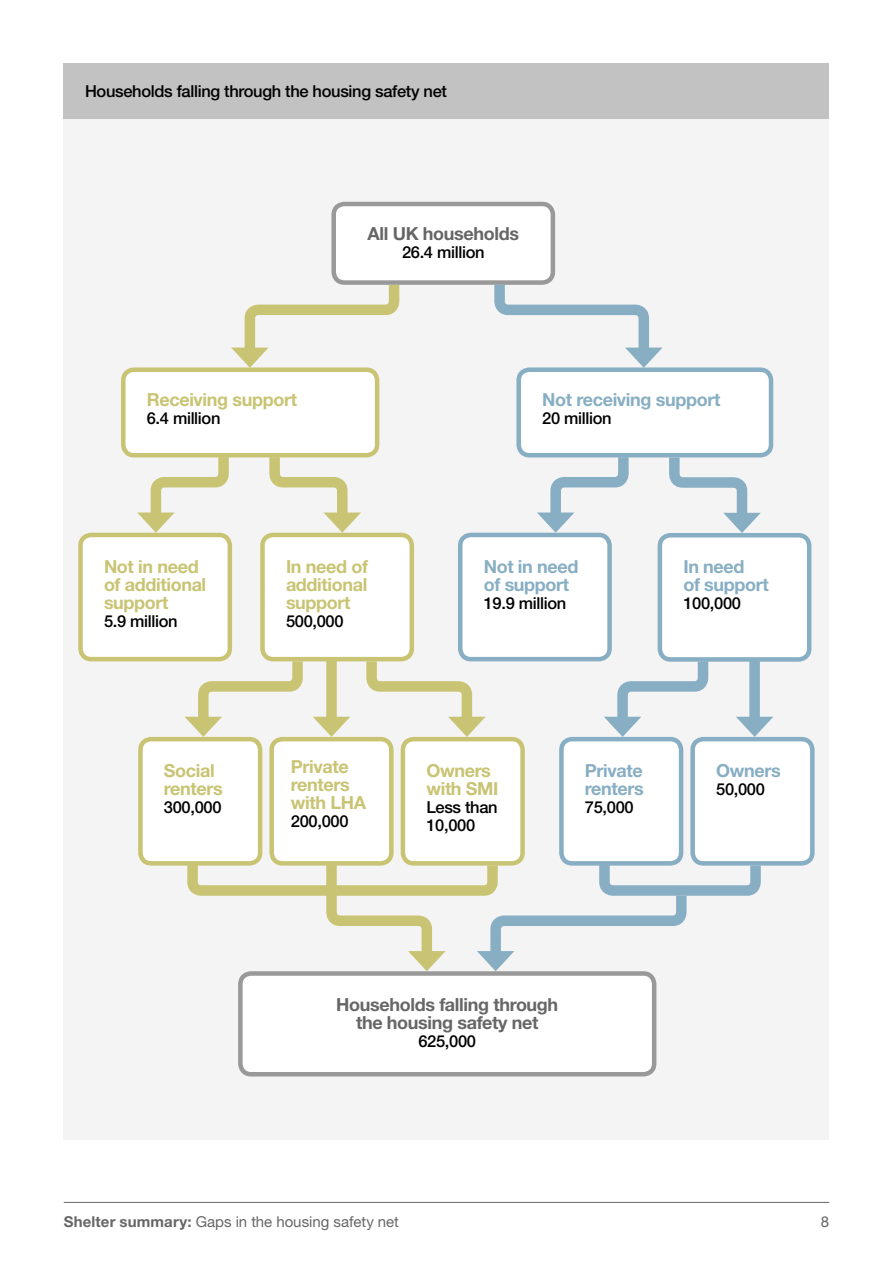
<style>
.page{position:relative;width:893px;height:1263px;background:#fff}
.page>*{position:absolute;margin:0;border:0;box-sizing:border-box;transform-origin:0 0}
.t1{font:700 18px/18px "Helvetica Neue LT Pro";letter-spacing:-.02em;color:#c9c473}
.t2{font:700 18px/18px "Helvetica Neue LT Pro";letter-spacing:-.02em;color:#87aec3}
.t3{font:700 18px/18px "Helvetica Neue LT Pro";letter-spacing:-.02em;color:#666;text-align:center}
.t4{font:500 16.5px/18px "Helvetica Neue LT Pro";letter-spacing:-.02em;color:#000}
.t5{font:15px "Helvetica Neue LT Pro";color:#666}
.s1{font-weight:700}
</style>
<div class="page">
<hr style="left:64px;top:1202px;width:765px;height:1px;background:#666">
<div style="left:64px;top:64px;width:765px;height:1076px;background:#f4f4f5"></div>
<div style="left:64px;top:64px;width:765px;height:55px;background:#c2c2c2"></div>
<div style="left:334px;top:204px;width:219px;height:79px;background:#fff;border-radius:11px"></div>
<div style="left:331px;top:202px;width:224px;height:83px;border:4px solid #999;border-radius:11px"></div>
<div style="left:123px;top:370px;width:254px;height:85px;background:#fff;border-radius:11px"></div>
<div style="left:121px;top:367px;width:258px;height:90px;border:4px solid #c9c473;border-radius:11px"></div>
<div style="left:80px;top:535px;width:150px;height:124px;background:#fff;border-radius:11px"></div>
<div style="left:78px;top:533px;width:154px;height:128px;border:4px solid #c9c473;border-radius:11px"></div>
<div style="left:262px;top:535px;width:150px;height:124px;background:#fff;border-radius:11px"></div>
<div style="left:260px;top:533px;width:154px;height:128px;border:4px solid #c9c473;border-radius:11px"></div>
<div style="left:140px;top:739px;width:120px;height:124px;background:#fff;border-radius:11px"></div>
<div style="left:138px;top:737px;width:124px;height:128px;border:4px solid #c9c473;border-radius:11px"></div>
<div style="left:272px;top:739px;width:119px;height:124px;background:#fff;border-radius:11px"></div>
<div style="left:269px;top:737px;width:125px;height:128px;border:4px solid #c9c473;border-radius:11px"></div>
<div style="left:561px;top:739px;width:120px;height:124px;background:#fff;border-radius:11px"></div>
<div style="left:559px;top:737px;width:124px;height:128px;border:4px solid #87aec3;border-radius:11px"></div>
<div style="left:403px;top:739px;width:120px;height:124px;background:#fff;border-radius:11px"></div>
<div style="left:401px;top:737px;width:124px;height:128px;border:4px solid #c9c473;border-radius:11px"></div>
<div style="left:693px;top:739px;width:119px;height:124px;background:#fff;border-radius:11px"></div>
<div style="left:690px;top:737px;width:125px;height:128px;border:4px solid #87aec3;border-radius:11px"></div>
<div style="left:460px;top:535px;width:150px;height:124px;background:#fff;border-radius:11px"></div>
<div style="left:458px;top:533px;width:154px;height:128px;border:4px solid #87aec3;border-radius:11px"></div>
<div style="left:660px;top:535px;width:149px;height:124px;background:#fff;border-radius:11px"></div>
<div style="left:658px;top:533px;width:153px;height:129px;border:4px solid #87aec3;border-radius:11px"></div>
<div style="left:519px;top:370px;width:252px;height:85px;background:#fff;border-radius:11px"></div>
<div style="left:516px;top:367px;width:257px;height:90px;border:4px solid #87aec3;border-radius:11px"></div>
<div style="left:240px;top:973px;width:414px;height:101px;background:#fff;border-radius:11px"></div>
<div style="left:238px;top:971px;width:418px;height:105px;border:4px solid #999;border-radius:11px"></div>
<svg style="left:231px;top:274px;width:174px;height:94px"></svg>
<svg style="left:489px;top:274px;width:173px;height:94px"></svg>
<svg style="left:137px;top:452px;width:97px;height:81px"></svg>
<svg style="left:537px;top:452px;width:97px;height:81px"></svg>
<svg style="left:264px;top:452px;width:97px;height:81px"></svg>
<svg style="left:361px;top:651px;width:125px;height:86px"></svg>
<svg style="left:664px;top:452px;width:97px;height:81px"></svg>
<svg style="left:604px;top:651px;width:109px;height:86px"></svg>
<div style="left:749px;top:661px;width:11px;height:64px;background:#87aec3"></div>
<svg style="left:736px;top:717px;width:37px;height:20px"></svg>
<svg style="left:185px;top:651px;width:165px;height:86px"></svg>
<svg style="left:182px;top:853px;width:584px;height:118px"></svg>
<p class="t4" style="left:85px;top:82px;width:363px">Households falling through the housing safety net</p>
<p class="t1" style="left:147px;top:390px;width:152px">Receiving support</p>
<p class="t4" style="left:147px;top:409px;width:75px">6.4 million</p>
<p class="t3" style="left:368px;top:224px;width:153px">All UK households</p>
<p class="t4" style="left:402px;top:243px;width:84px">26.4 million</p>
<p class="t2" style="left:542px;top:390px;width:180px">Not receiving support</p>
<p class="t4" style="left:542px;top:409px;width:71px">20 million</p>
<p class="t1" style="left:104px;top:557px;width:104px">Not in need of additional support</p>
<p class="t4" style="left:104px;top:612px;width:75px">5.9 million</p>
<p class="t1" style="left:164px;top:761px;width:60px">Social renters</p>
<p class="t4" style="left:164px;top:798px;width:59px">300,000</p>
<p class="t1" style="left:286px;top:557px;width:84px;text-align:justify">In need of additional support</p>
<p class="t4" style="left:286px;top:612px;width:59px">500,000</p>
<p class="t1" style="left:291px;top:757px;width:77px">Private renters with LHA</p>
<p class="t4" style="left:291px;top:812px;width:59px">200,000</p>
<p class="t2" style="left:484px;top:557px;width:96px">Not in need of support</p>
<p class="t4" style="left:484px;top:594px;width:84px">19.9 million</p>
<p class="t2" style="left:683px;top:557px;width:87px">In need<br>of support</p>
<p class="t4" style="left:683px;top:594px;width:59px">100,000</p>
<p class="t1" style="left:426px;top:761px;width:74px">Owners with SMI</p>
<p class="t4" style="left:426px;top:798px;width:73px">Less than<br>10,000</p>
<p class="t2" style="left:585px;top:761px;width:60px">Private renters</p>
<p class="t4" style="left:585px;top:798px;width:50px">75,000</p>
<p class="t2" style="left:716px;top:761px;width:66px">Owners</p>
<p class="t4" style="left:716px;top:780px;width:50px">50,000</p>
<p class="t3" style="left:336px;top:995px;width:223px">Households falling through the housing safety net</p>
<p class="t4" style="left:418px;top:1032px;width:59px">625,000</p>
<p class="t5" style="left:64px;top:1212px;width:337px"><span class="s1">Shelter summary:</span> Gaps in the housing safety net</p>
<p class="t5" style="left:821px;top:1212px;width:10px">8</p>
</div>
